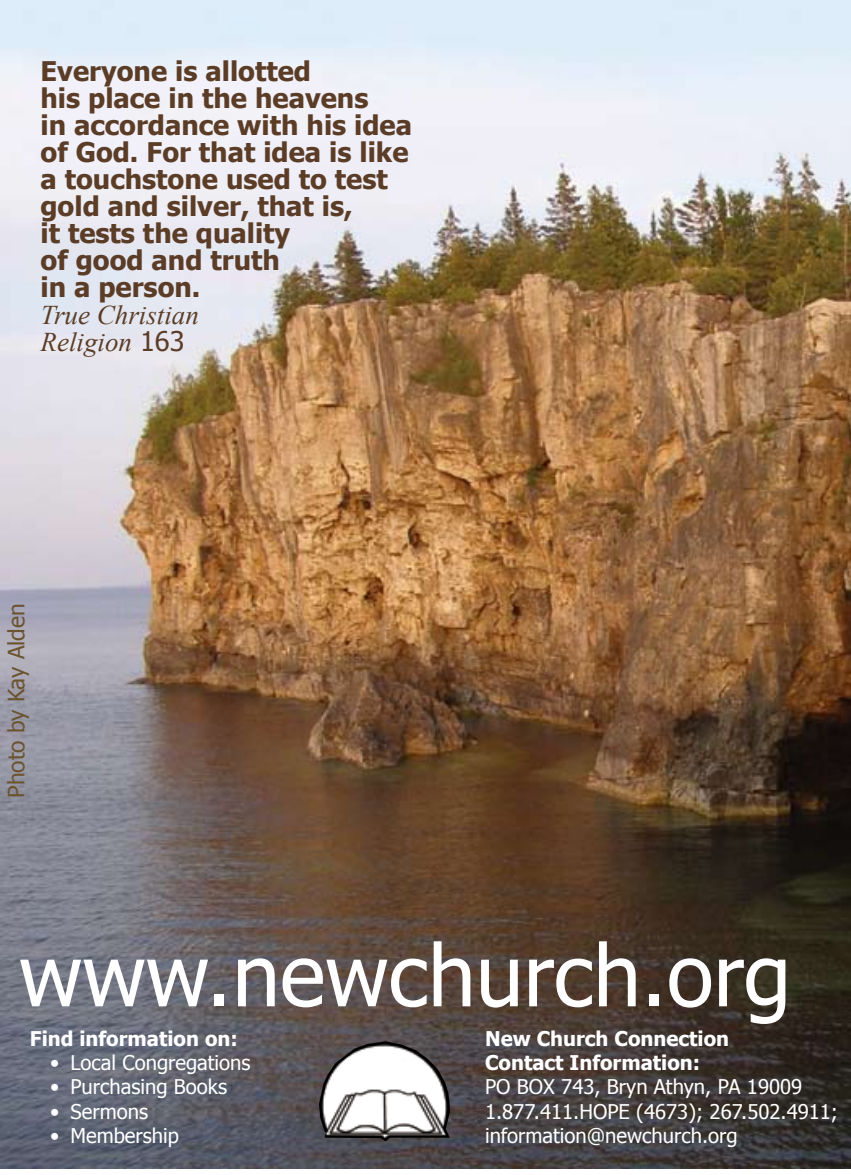
<style>
.page{position:relative;width:851px;height:1175px;background:#fff}
.page>*{position:absolute;margin:0;border:0;box-sizing:border-box;transform-origin:0 0}
.t1{font:85.5px "Tahoma";color:#fff}
.t2{font:700 27px/27px "Tahoma";color:#5b3d27}
.t3{font:italic 27px/27px "Times New Roman";color:#5b3d27}
.t4{font:22.5px "Tahoma";color:#6c5431}
.t5{font:20.25px/24.3px "Tahoma";color:#fff}
.t6{font:700 20.25px/24.3px "Tahoma";color:#fff}
.s1{font-family:"Tahoma";font-style:normal}
</style>
<div class="page">
<img style="left:0;top:0;width:850px;height:1168px">
<svg style="left:318px;top:1040px;width:133px;height:102px"></svg>
<p class="t2" style="left:40px;top:56px;width:373px">Everyone is allotted<br>his place in the heavens<br>in accordance with his idea of God. For that idea is like a touchstone used to test gold and silver, that is,<br>it tests the quality<br>of good and truth<br>in a person.</p>
<p class="t3" style="left:40px;top:301px;width:160px">True Christian<br>Religion <span class="s1">1 63</span></p>
<p class="t4" style="left:1px;top:798px;width:196px;rotate:-90deg">Photo by Kay Alden</p>
<h1 class="t1" style="left:19px;top:917px;width:773px">www.newchurch.org</h1>
<p class="t6" style="left:30px;top:1024px;width:209px">Find information on:</p>
<p class="t5" style="left:70px;top:1049px;width:182px">Local Congregations<br>Purchasing Books<br>Sermons<br>Membership</p>
<p class="t5" style="left:50px;top:1049px;width:11px;text-align:justify">• • • •</p>
<p class="t6" style="left:485px;top:1024px;width:245px">New Church Connection<br>Contact Information:</p>
<p class="t5" style="left:485px;top:1073px;width:354px">PO BOX 743, Bryn Athyn, PA 1 9009<br>1 .877.411 .HOPE (4673); 267.502.4911 ; information@newchurch.org</p>
</div>
